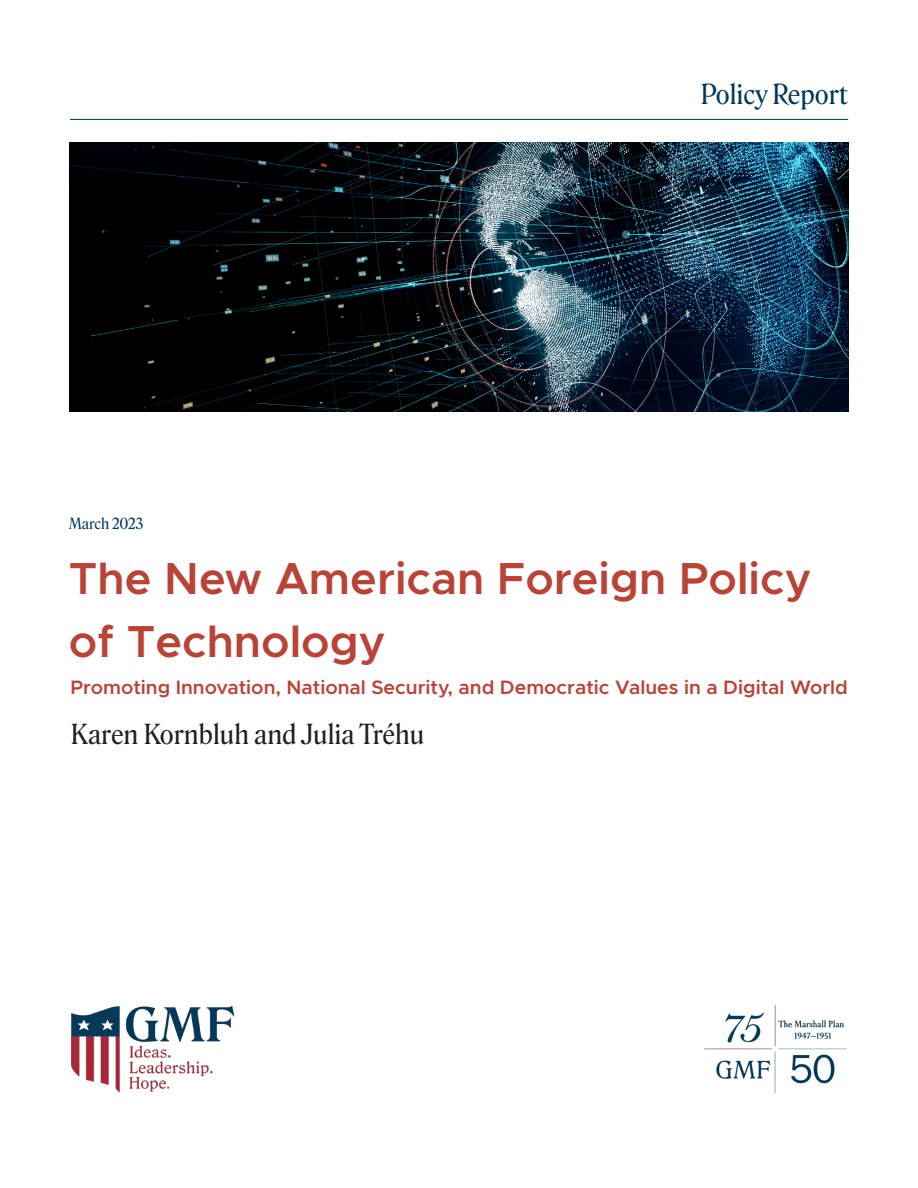
<style>
.page{position:relative;width:918px;height:1188px;background:#fff}
.page>*{position:absolute;margin:0;border:0;box-sizing:border-box;transform-origin:0 0}
.t1{font:600 45px/63px "Metropolis";color:#b94337}
.t2{font:27px "Roslindale Deck Narrow";color:#231f20}
.t3{font:27px "Roslindale Deck Narrow";color:#003859}
.t4{font:600 19.5px "Metropolis";color:#b94337}
.t5{font:15px "Roslindale Deck Narrow";letter-spacing:-.005em;color:#003859}
</style>
<div class="page">
<img style="left:71px;top:1006px;width:164px;height:87px">
<img style="left:70px;top:142px;width:778px;height:269px">
<img style="left:704px;top:1006px;width:143px;height:87px">
<hr style="left:70px;top:119px;width:778px;height:1px;background:#003859">
<h2 class="t3" style="left:701px;top:73px;width:149px">Policy Report</h2>
<p class="t5" style="left:69px;top:512px;width:76px">March 2023</p>
<h1 class="t1" style="left:69px;top:547px;width:744px">The New American Foreign Policy of Technology</h1>
<p class="t4" style="left:70px;top:675px;width:779px">Promoting Innovation, National Security, and Democratic Values in a Digital World</p>
<h2 class="t2" style="left:71px;top:712px;width:355px">Karen Kornbluh and Julia Tréhu</h2>
</div>
